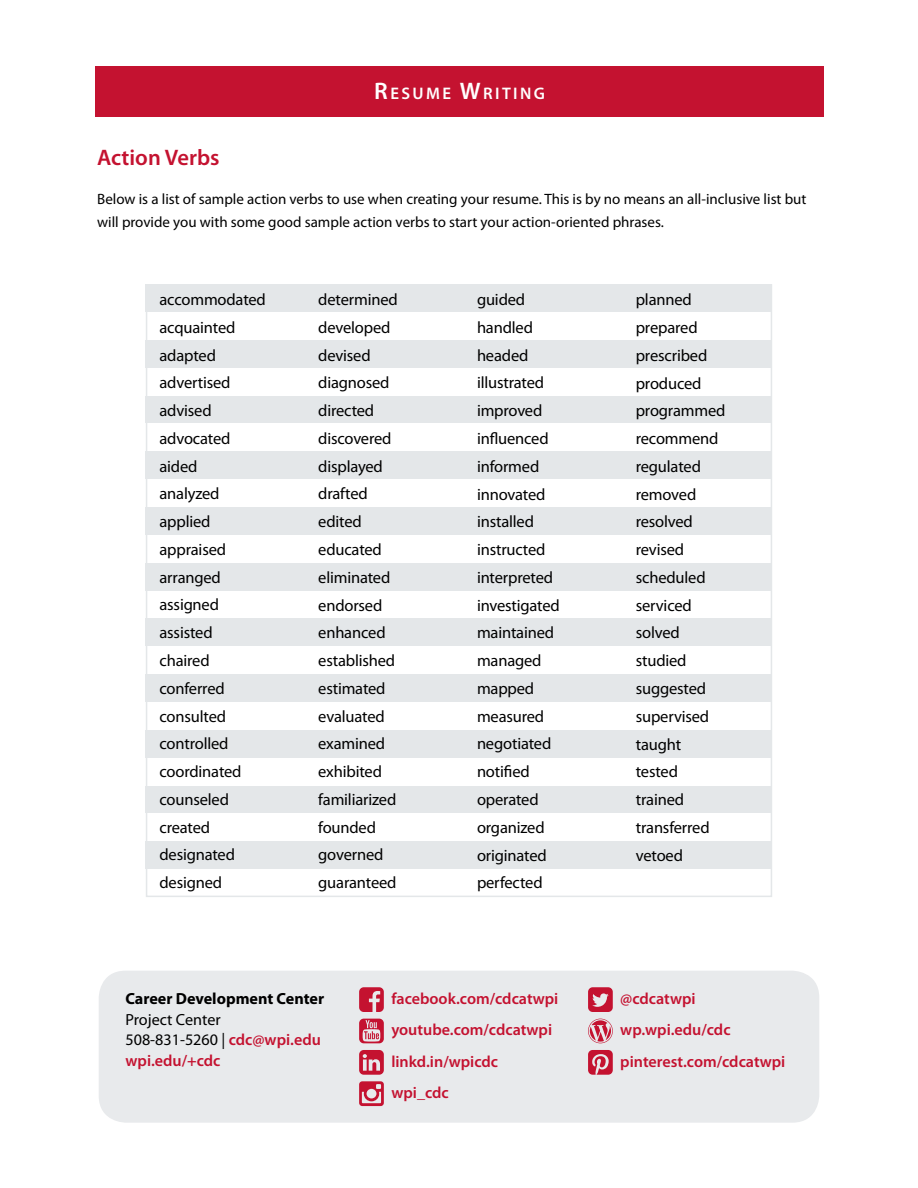
<style>
.page{position:relative;width:918px;height:1188px;background:#fff}
.page>*{position:absolute;margin:0;border:0;box-sizing:border-box;transform-origin:0 0}
.t1{font:600 22.5px "Myriad Pro";color:#c41230}
.t2{font:600 16.8px "Myriad Pro";letter-spacing:.145em;color:#fff}
.t3{font:16.5px/27.8px "Myriad Pro";letter-spacing:-.01em;color:#000}
.t4{font:600 16.2px/31.3px "Myriad Pro";color:#c41230}
.t5{font:16.2px/20.5px "Myriad Pro";color:#000}
.t6{font:700 16.2px "Myriad Pro";color:#000}
.t7{font:15px/22.5px "Myriad Pro";color:#000}
.s1{font-size:24px}
.s2{font-weight:600;color:#c41230}
</style>
<div class="page">
<div style="left:95px;top:66px;width:729px;height:50px;background:#c41230"></div>
<div style="left:146px;top:284px;width:626px;height:28px;background:#e4e7e9"></div>
<div style="left:146px;top:340px;width:626px;height:28px;background:#e4e7e9"></div>
<div style="left:146px;top:396px;width:626px;height:27px;background:#e4e7e9"></div>
<div style="left:146px;top:451px;width:626px;height:28px;background:#e4e7e9"></div>
<div style="left:146px;top:507px;width:626px;height:28px;background:#e4e7e9"></div>
<div style="left:146px;top:563px;width:626px;height:28px;background:#e4e7e9"></div>
<div style="left:146px;top:619px;width:626px;height:27px;background:#e4e7e9"></div>
<div style="left:146px;top:674px;width:626px;height:28px;background:#e4e7e9"></div>
<div style="left:146px;top:730px;width:626px;height:28px;background:#e4e7e9"></div>
<div style="left:146px;top:786px;width:626px;height:28px;background:#e4e7e9"></div>
<div style="left:146px;top:841px;width:626px;height:28px;background:#e4e7e9"></div>
<div style="left:99px;top:971px;width:720px;height:152px;background:#e8eaec;border-radius:27px"></div>
<svg style="left:588px;top:1019px;width:25px;height:24px"></svg>
<svg style="left:588px;top:987px;width:25px;height:25px"></svg>
<svg style="left:359px;top:987px;width:25px;height:25px"></svg>
<svg style="left:359px;top:1019px;width:25px;height:24px"></svg>
<svg style="left:359px;top:1050px;width:25px;height:25px"></svg>
<svg style="left:588px;top:1050px;width:25px;height:25px"></svg>
<svg style="left:359px;top:1081px;width:25px;height:25px"></svg>
<p class="t2" style="left:374px;top:83px;width:172px"><span class="s1">R</span>ESUME <span class="s1">W</span>RITING</p>
<h1 class="t1" style="left:97px;top:144px;width:124px">Action Verbs</h1>
<p class="t7" style="left:97px;top:188px;width:711px">Below is a list of sample action verbs to use when creating your resume. This is by no means an all-inclusive list but will provide you with some good sample action verbs to start your action-oriented phrases.</p>
<p class="t3" style="left:159px;top:285px;width:108px">accommodated acquainted adapted advertised advised advocated aided<br>analyzed applied appraised arranged assigned assisted chaired conferred consulted controlled coordinated counseled created designated designed</p>
<p class="t3" style="left:318px;top:285px;width:81px">determined developed devised diagnosed directed discovered displayed drafted edited educated eliminated endorsed enhanced established estimated evaluated examined exhibited familiarized founded governed guaranteed</p>
<p class="t3" style="left:477px;top:285px;width:84px">guided handled headed illustrated improved influenced informed innovated installed instructed interpreted investigated maintained managed mapped measured negotiated notified operated organized originated perfected</p>
<p class="t3" style="left:636px;top:286px;width:91px">planned prepared prescribed produced programmed recommend regulated removed resolved revised scheduled serviced solved studied suggested supervised taught tested trained transferred vetoed</p>
<p class="t6" style="left:126px;top:988px;width:200px">Career Development Center</p>
<p class="t5" style="left:126px;top:1009px;width:197px">Project Center<br>508-831-5260 | <span class="s2">cdc@wpi.edu wpi.edu/+cdc</span></p>
<p class="t4" style="left:391px;top:983px;width:169px">facebook.com/cdcatwpi youtube.com/cdcatwpi</p>
<p class="t4" style="left:391px;top:1045px;width:108px">linkd.in/wpicdc</p>
<p class="t4" style="left:391px;top:1077px;width:59px">wpi_cdc</p>
<p class="t4" style="left:620px;top:983px;width:167px">@cdcatwpi wp.wpi.edu/cdc pinterest.com/cdcatwpi</p>
</div>
